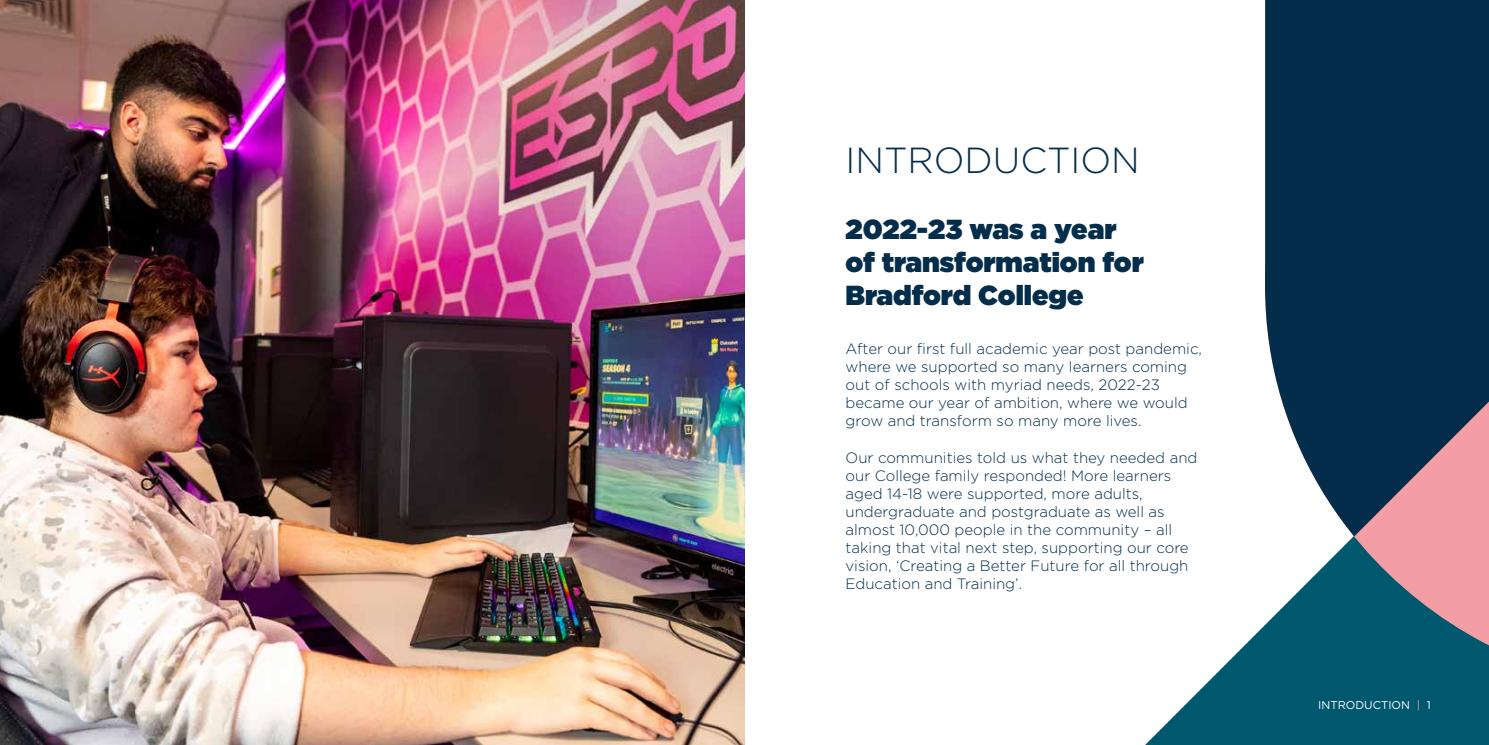
<style>
.page{position:relative;width:1489px;height:745px;background:#fff}
.page>*{position:absolute;margin:0;border:0;box-sizing:border-box;transform-origin:0 0}
.t1{font:300 36.25px "Gotham";color:#042d4b}
.t2{font:900 27.5px/33px "Gotham";color:#042d4b}
.t3{font:300 15px/18px "Gotham";color:#042d4b}
.t4{font:11.25px "Gotham";color:#fff}
.s1{color:#f29ea4}
.s2{color:#000}
</style>
<div class="page">
<svg style="left:1146px;top:626px;width:342px;height:118px;fill:#00586f"></svg>
<div style="left:1264px;top:645px;width:224px;height:47px;background:#00586f"></div>
<svg style="left:1264px;top:293px;width:224px;height:352px;background:#5b6a7d"></svg>
<div style="left:1265px;top:0;width:223px;height:293px;background:#042d4b"></div>
<img style="left:0;top:0;width:744px;height:744px">
<h1 class="t1" style="left:845px;top:137px;width:296px">INTRODUCTION</h1>
<h2 class="t2" style="left:845px;top:212px;width:300px">2022-23 was a year of transformation for<br>Bradford College</h2>
<p class="t3" style="left:845px;top:339px;width:358px">After our first full academic year post pandemic, where we supported so many learners coming out of schools with myriad needs, 2022-23 became our year of ambition, where we would grow and transform so many more lives.</p>
<p class="t3" style="left:845px;top:447px;width:353px">Our communities told us what they needed and our College family responded! More learners aged 14-18 were supported, more adults, undergraduate and postgraduate as well as almost 10,000 people in the community – all taking that vital next step, supporting our core vision, ‘Creating a Better Future for all through Education and Training’.</p>
<p class="t4" style="left:1318px;top:697px;width:131px">INTRODUCTION <span class="s1">|</span> 1 <span class="s2">1</span></p>
</div>
